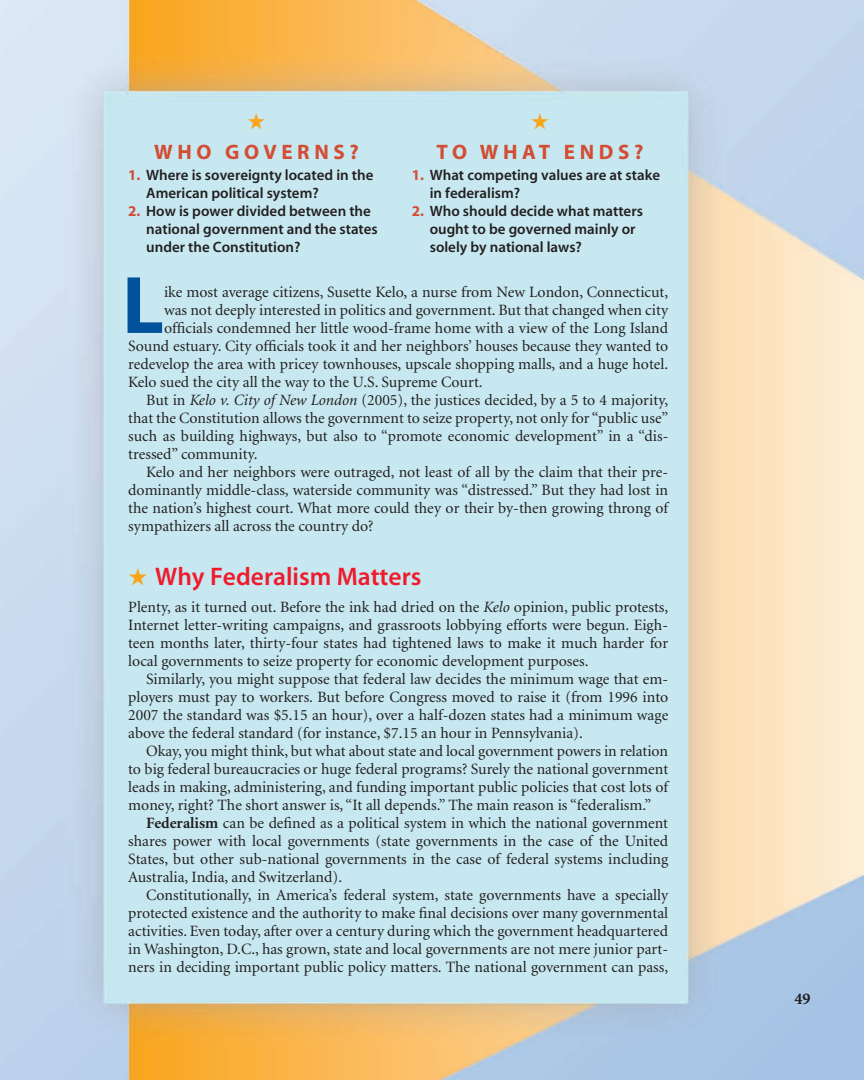
<style>
.page{position:relative;width:864px;height:1080px;background:#fff}
.page>*{position:absolute;margin:0;border:0;box-sizing:border-box;transform-origin:0 0}
.t1{font:700 82.2px "Myriad";color:#01519b}
.t2{font:25.5px "Myriad Sem";color:#ee1b2d}
.t3{font:700 21px "Myriad";letter-spacing:.22em;color:#d34c34}
.t4{font:700 16.5px "Minion";color:#231f20}
.t5{font:15.75px "Minion";color:#231f20}
.t6{font:15px/18px "Myriad Sem";color:#231f20}
.s1{font-family:"Myriad";font-weight:700;color:#d34c34}
.s2{font-style:italic}
.s3{color:#f9a51b}
.s4{font-weight:700}
</style>
<div class="page">
<img style="left:0;top:0;width:864px;height:1080px">
<svg style="left:248px;top:113px;width:17px;height:16px"></svg>
<svg style="left:532px;top:113px;width:16px;height:16px"></svg>
<p class="t3" style="left:154px;top:144px;width:206px">WHO GOVERNS?</p>
<p class="t6" style="left:146px;top:167px;width:229px;text-indent:-18px"><span class="s1">1.</span> Where is sovereignty located in the<br>American political system?</p>
<p class="t6" style="left:146px;top:203px;width:233px;text-indent:-18px"><span class="s1">2.</span> How is power divided between the national government and the states under the Constitution?</p>
<p class="t3" style="left:436px;top:144px;width:209px">TO WHAT ENDS?</p>
<p class="t6" style="left:430px;top:167px;width:232px;text-indent:-18px"><span class="s1">1.</span> What competing values are at stake in federalism?</p>
<p class="t6" style="left:430px;top:203px;width:215px;text-indent:-18px"><span class="s1">2.</span> Who should decide what matters ought to be governed mainly or solely by national laws?</p>
<p class="t1" style="left:122px;top:275px;width:44px">L</p>
<p class="t5" style="left:164px;top:286px;width:506px">ike most average citizens, Susette Kelo, a nurse from New London, Connecticut,</p>
<p class="t5" style="left:164px;top:304px;width:506px">was not deeply interested in politics and government. But that changed when city</p>
<p class="t5" style="left:164px;top:322px;width:506px">officials condemned her little wood-frame home with a view of the Long Island</p>
<p class="t5" style="left:128px;top:340px;width:542px">Sound estuary. City officials took it and her neighbors’ houses because they wanted to</p>
<p class="t5" style="left:128px;top:358px;width:541px">redevelop the area with pricey townhouses, upscale shopping malls, and a huge hotel.</p>
<p class="t5" style="left:128px;top:376px;width:356px">Kelo sued the city all the way to the U.S. Supreme Court.</p>
<p class="t5" style="left:146px;top:394px;width:524px">But in <span class="s2">Kelo v. City of New London</span> (2005), the justices decided, by a 5 to 4 majority,</p>
<p class="t5" style="left:128px;top:412px;width:541px">that the Constitution allows the government to seize property, not only for “public use”</p>
<p class="t5" style="left:128px;top:430px;width:542px">such as building highways, but also to “promote economic development” in a “dis-</p>
<p class="t5" style="left:128px;top:448px;width:131px">tressed” community.</p>
<p class="t5" style="left:146px;top:466px;width:523px">Kelo and her neighbors were outraged, not least of all by the claim that their pre-</p>
<p class="t5" style="left:128px;top:484px;width:541px">dominantly middle-class, waterside community was “distressed.” But they had lost in</p>
<p class="t5" style="left:128px;top:502px;width:541px">the nation’s highest court. What more could they or their by-then growing throng of</p>
<p class="t5" style="left:128px;top:520px;width:247px">sympathizers all across the country do?</p>
<p class="t2" style="left:128px;top:567px;width:295px"><span class="s3">★</span> Why Federalism Matters</p>
<p class="t5" style="left:128px;top:601px;width:542px">Plenty, as it turned out. Before the ink had dried on the <span class="s2">Kelo</span> opinion, public protests,</p>
<p class="t5" style="left:128px;top:619px;width:541px">Internet letter-writing campaigns, and grassroots lobbying efforts were begun. Eigh-</p>
<p class="t5" style="left:128px;top:637px;width:541px">teen months later, thirty-four states had tightened laws to make it much harder for</p>
<p class="t5" style="left:128px;top:655px;width:462px">local governments to seize property for economic development purposes.</p>
<p class="t5" style="left:146px;top:673px;width:523px">Similarly, you might suppose that federal law decides the minimum wage that em-</p>
<p class="t5" style="left:128px;top:691px;width:541px">ployers must pay to workers. But before Congress moved to raise it (from 1996 into</p>
<p class="t5" style="left:128px;top:709px;width:542px">2007 the standard was $5.15 an hour), over a half-dozen states had a minimum wage</p>
<p class="t5" style="left:128px;top:727px;width:456px">above the federal standard (for instance, $7.15 an hour in Pennsylvania).</p>
<p class="t5" style="left:146px;top:745px;width:523px">Okay, you might think, but what about state and local government powers in relation</p>
<p class="t5" style="left:128px;top:763px;width:542px">to big federal bureaucracies or huge federal programs? Surely the national government</p>
<p class="t5" style="left:128px;top:781px;width:541px">leads in making, administering, and funding important public policies that cost lots of</p>
<p class="t5" style="left:128px;top:799px;width:525px">money, right? The short answer is, “It all depends.” The main reason is “federalism.”</p>
<p class="t5" style="left:146px;top:817px;width:523px"><span class="s4">Federalism</span> can be defined as a political system in which the national government</p>
<p class="t5" style="left:128px;top:835px;width:541px">shares power with local governments (state governments in the case of the United</p>
<p class="t5" style="left:128px;top:853px;width:542px">States, but other sub-national governments in the case of federal systems including</p>
<p class="t5" style="left:128px;top:871px;width:215px">Australia, India, and Switzerland).</p>
<p class="t5" style="left:146px;top:889px;width:523px">Constitutionally, in America’s federal system, state governments have a specially</p>
<p class="t5" style="left:128px;top:907px;width:541px">protected existence and the authority to make final decisions over many governmental</p>
<p class="t5" style="left:128px;top:925px;width:541px">activities. Even today, after over a century during which the government headquartered</p>
<p class="t5" style="left:128px;top:943px;width:541px">in Washington, D.C., has grown, state and local governments are not mere junior part-</p>
<p class="t5" style="left:128px;top:961px;width:541px">ners in deciding important public policy matters. The national government can pass,</p>
<p class="t4" style="left:795px;top:992px;width:18px">49</p>
</div>
